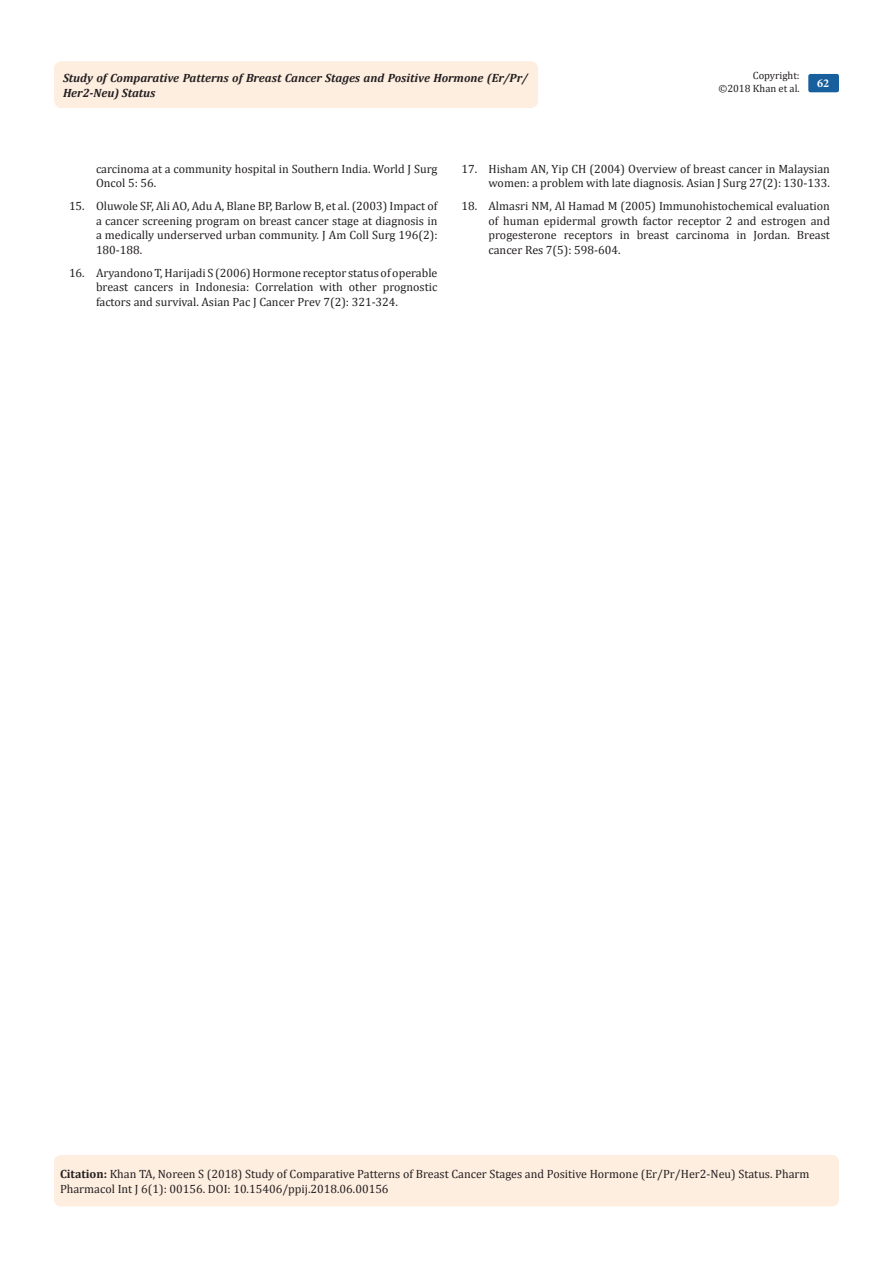
<style>
.page{position:relative;width:893px;height:1263px;background:#fff}
.page>*{position:absolute;margin:0;border:0;box-sizing:border-box;transform-origin:0 0}
.t1{font:12px/14.4px "Cambria";color:#231f20;text-align:justify}
.t2{font:italic 700 12px/14.4px "Cambria";color:#231f20}
.t3{font:700 12px "Minion Pro";color:#fff}
.t4{font:10.5px/12.6px "Cambria";color:#231f20;text-align:right}
.s1{font-weight:700}
</style>
<div class="page">
<div style="left:54px;top:1155px;width:785px;height:51px;background:#feeee0;border-radius:7px"></div>
<div style="left:54px;top:61px;width:484px;height:47px;background:#feeee0;border-radius:8px"></div>
<div style="left:808px;top:74px;width:31px;height:18px;background:#18609d;border-radius:2px"></div>
<p class="t4" style="left:718px;top:69px;width:83px">Copyright: ©2018 Khan et al.</p>
<p class="t2" style="left:63px;top:70px;width:466px">Study of Comparative Patterns of Breast Cancer Stages and Positive Hormone (Er/Pr/<br>Her2-Neu) Status</p>
<p class="t3" style="left:817px;top:75px;width:13px">62</p>
<p class="t1" style="left:96px;top:161px;width:343px">carcinoma at a community hospital in Southern India. World J Surg<br>Oncol 5: 56.</p>
<p class="t1" style="left:96px;top:199px;width:343px;text-indent:-27px">15. Oluwole SF, Ali AO, Adu A, Blane BP, Barlow B, et al. (2003) Impact of a cancer screening program on breast cancer stage at diagnosis in a medically underserved urban community. J Am Coll Surg 196(2):<br>180-188.</p>
<p class="t1" style="left:96px;top:266px;width:343px;text-indent:-27px">16. Aryandono T, Harijadi S (2006) Hormone receptor status of operable breast cancers in Indonesia: Correlation with other prognostic factors and survival. Asian Pac J Cancer Prev 7(2): 321-324.</p>
<p class="t1" style="left:461px;top:161px;width:370px;text-align:right">17. Hisham AN, Yip CH (2004) Overview of breast cancer in Malaysian women: a problem with late diagnosis. Asian J Surg 27(2): 130-133.</p>
<p class="t1" style="left:488px;top:199px;width:343px;text-indent:-27px">18. Almasri NM, Al Hamad M (2005) Immunohistochemical evaluation of human epidermal growth factor receptor 2 and estrogen and progesterone receptors in breast carcinoma in Jordan. Breast cancer Res 7(5): 598-604.</p>
<p class="t1" style="left:60px;top:1167px;width:751px"><span class="s1">Citation:</span> Khan TA, Noreen S (2018) Study of Comparative Patterns of Breast Cancer Stages and Positive Hormone (Er/Pr/Her2-Neu) Status. Pharm<br>Pharmacol Int J 6(1): 00156. DOI: 10.15406/ppij.2018.06.00156</p>
</div>
